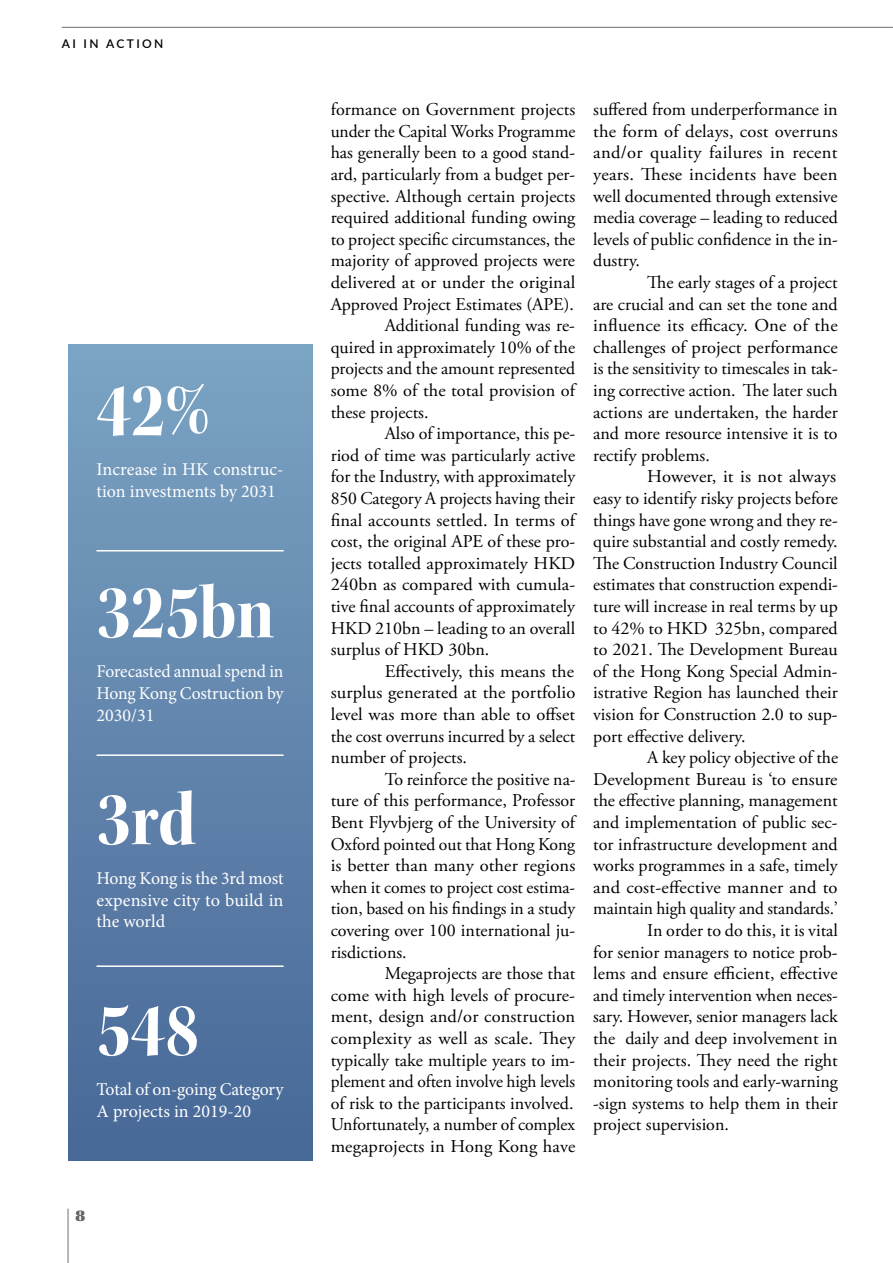
<style>
.page{position:relative;width:893px;height:1263px;background:#fff}
.page>*{position:absolute;margin:0;border:0;box-sizing:border-box;transform-origin:0 0}
.t1{font:79.5px "Kepler Std Bold Scn Disp";color:#fff}
.t2{font:18px/21.6px "Adobe Garamond Pro";color:#000;text-align:justify}
.t3{font:18px/21.6px "Minion Pro";letter-spacing:-.005em;color:#fff}
.t4{font:16.5px "Utopia Std Black Headline";color:#636466}
.t5{font:600 12px "Lato";letter-spacing:.2em;color:#000}
</style>
<div class="page">
<hr style="left:62px;top:27px;width:831px;height:1px;background:#6d6e71">
<hr style="left:68px;top:1208px;width:1px;height:55px;background:#6d6e71">
<div style="left:68px;top:344px;width:244px;height:817px;background:linear-gradient(to bottom,#7ba3c3,#476796)"></div>
<hr style="left:97px;top:550px;width:187px;height:1px;background:#fff">
<hr style="left:97px;top:754px;width:187px;height:2px;background:#fff">
<hr style="left:97px;top:965px;width:187px;height:2px;background:#fff">
<p class="t5" style="left:62px;top:35px;width:103px">AI IN ACTION</p>
<h1 class="t1" style="left:97px;top:366px;width:115px">42%</h1>
<p class="t3" style="left:97px;top:459px;width:189px">Increase in HK construc&shy;tion investments by 2031</p>
<h1 class="t1" style="left:97px;top:568px;width:179px">325bn</h1>
<p class="t3" style="left:97px;top:661px;width:189px;text-align:justify">Forecasted annual spend in Hong Kong Costruction by 2030/31</p>
<h1 class="t1" style="left:97px;top:775px;width:101px">3rd</h1>
<p class="t3" style="left:97px;top:868px;width:189px;text-align:justify">Hong Kong is the 3rd most expensive city to build in the world</p>
<h1 class="t1" style="left:97px;top:986px;width:104px">548</h1>
<p class="t3" style="left:97px;top:1079px;width:189px">Total of on-going Category<br>A projects in 2019-20</p>
<p class="t4" style="left:75px;top:1206px;width:11px">8</p>
<p class="t2" style="left:331px;top:99px;width:246px">formance on Government projects</p>
<p class="t2" style="left:331px;top:121px;width:246px">under the Capital Works Programme</p>
<p class="t2" style="left:331px;top:142px;width:246px">has generally been to a good stand-</p>
<p class="t2" style="left:331px;top:164px;width:246px">ard, particularly from a budget per-</p>
<p class="t2" style="left:331px;top:186px;width:246px">spective. Although certain projects</p>
<p class="t2" style="left:331px;top:207px;width:246px">required additional funding owing</p>
<p class="t2" style="left:331px;top:229px;width:246px">to project specific circumstances, the</p>
<p class="t2" style="left:331px;top:250px;width:246px">majority of approved projects were</p>
<p class="t2" style="left:331px;top:272px;width:246px">delivered at or under the original</p>
<p class="t2" style="left:331px;top:294px;width:245px">Approved Project Estimates (APE).</p>
<p class="t2" style="left:385px;top:315px;width:192px">Additional funding was re-</p>
<p class="t2" style="left:331px;top:337px;width:246px">quired in approximately 10% of the</p>
<p class="t2" style="left:331px;top:358px;width:246px">projects and the amount represented</p>
<p class="t2" style="left:331px;top:380px;width:246px">some 8% of the total provision of</p>
<p class="t2" style="left:331px;top:402px;width:99px">these projects.</p>
<p class="t2" style="left:385px;top:423px;width:192px">Also of importance, this pe-</p>
<p class="t2" style="left:331px;top:445px;width:246px">riod of time was particularly active</p>
<p class="t2" style="left:331px;top:466px;width:246px">for the Industry, with approximately</p>
<p class="t2" style="left:331px;top:488px;width:246px">850 Category A projects having their</p>
<p class="t2" style="left:331px;top:510px;width:246px">final accounts settled. In terms of</p>
<p class="t2" style="left:331px;top:531px;width:246px">cost, the original APE of these pro-</p>
<p class="t2" style="left:331px;top:553px;width:246px">jects totalled approximately HKD</p>
<p class="t2" style="left:331px;top:574px;width:246px">240bn as compared with cumula-</p>
<p class="t2" style="left:331px;top:596px;width:246px">tive final accounts of approximately</p>
<p class="t2" style="left:331px;top:618px;width:246px">HKD 210bn – leading to an overall</p>
<p class="t2" style="left:331px;top:639px;width:160px">surplus of HKD 30bn.</p>
<p class="t2" style="left:385px;top:661px;width:191px">Effectively, this means the</p>
<p class="t2" style="left:331px;top:682px;width:246px">surplus generated at the portfolio</p>
<p class="t2" style="left:331px;top:704px;width:246px">level was more than able to offset</p>
<p class="t2" style="left:331px;top:726px;width:246px">the cost overruns incurred by a select</p>
<p class="t2" style="left:331px;top:747px;width:138px">number of projects.</p>
<p class="t2" style="left:385px;top:769px;width:192px">To reinforce the positive na-</p>
<p class="t2" style="left:331px;top:790px;width:246px">ture of this performance, Professor</p>
<p class="t2" style="left:331px;top:812px;width:246px">Bent Flyvbjerg of the University of</p>
<p class="t2" style="left:331px;top:834px;width:246px">Oxford pointed out that Hong Kong</p>
<p class="t2" style="left:331px;top:855px;width:246px">is better than many other regions</p>
<p class="t2" style="left:331px;top:877px;width:246px">when it comes to project cost estima-</p>
<p class="t2" style="left:331px;top:898px;width:246px">tion, based on his findings in a study</p>
<p class="t2" style="left:331px;top:920px;width:246px">covering over 100 international ju-</p>
<p class="t2" style="left:331px;top:942px;width:78px">risdictions.</p>
<p class="t2" style="left:385px;top:963px;width:192px">Megaprojects are those that</p>
<p class="t2" style="left:331px;top:985px;width:246px">come with high levels of procure-</p>
<p class="t2" style="left:331px;top:1006px;width:246px">ment, design and/or construction</p>
<p class="t2" style="left:331px;top:1028px;width:246px">complexity as well as scale. They</p>
<p class="t2" style="left:331px;top:1050px;width:246px">typically take multiple years to im-</p>
<p class="t2" style="left:331px;top:1071px;width:246px">plement and often involve high levels</p>
<p class="t2" style="left:331px;top:1093px;width:244px">of risk to the participants involved.</p>
<p class="t2" style="left:331px;top:1114px;width:246px">Unfortunately, a number of complex</p>
<p class="t2" style="left:331px;top:1136px;width:246px">megaprojects in Hong Kong have</p>
<p class="t2" style="left:593px;top:99px;width:246px">suffered from underperformance in the form of delays, cost overruns and/or quality failures in recent years. These incidents have been well documented through extensive media coverage – leading to reduced levels of public confidence in the in&shy;dustry.</p>
<p class="t2" style="left:593px;top:272px;width:246px;text-indent:54px">The early stages of a project are crucial and can set the tone and influence its efficacy. One of the challenges of project performance is the sensitivity to timescales in tak&shy;ing corrective action. The later such actions are undertaken, the harder and more resource intensive it is to rectify problems.</p>
<p class="t2" style="left:593px;top:466px;width:246px;text-indent:54px">However, it is not always easy to identify risky projects before things have gone wrong and they re&shy;quire substantial and costly remedy.<br>The Construction Industry Council estimates that construction expendi&shy;ture will increase in real terms by up to 42% to HKD 325bn, compared to 2021. The Development Bureau of the Hong Kong Special Admin&shy;istrative Region has launched their vision for Construction 2.0 to sup&shy;port effective delivery.</p>
<p class="t2" style="left:647px;top:747px;width:192px">A key policy objective of the</p>
<p class="t2" style="left:593px;top:769px;width:246px">Development Bureau is ‘to ensure</p>
<p class="t2" style="left:593px;top:790px;width:246px">the effective planning, management</p>
<p class="t2" style="left:593px;top:812px;width:246px">and implementation of public sec-</p>
<p class="t2" style="left:593px;top:834px;width:246px">tor infrastructure development and</p>
<p class="t2" style="left:593px;top:855px;width:246px">works programmes in a safe, timely</p>
<p class="t2" style="left:593px;top:877px;width:246px">and cost-effective manner and to</p>
<p class="t2" style="left:593px;top:898px;width:246px">maintain high quality and standards.’</p>
<p class="t2" style="left:647px;top:920px;width:192px">In order to do this, it is vital</p>
<p class="t2" style="left:593px;top:942px;width:246px">for senior managers to notice prob-</p>
<p class="t2" style="left:593px;top:963px;width:246px">lems and ensure efficient, effective</p>
<p class="t2" style="left:593px;top:985px;width:246px">and timely intervention when neces-</p>
<p class="t2" style="left:593px;top:1006px;width:246px">sary. However, senior managers lack</p>
<p class="t2" style="left:593px;top:1028px;width:246px">the daily and deep involvement in</p>
<p class="t2" style="left:593px;top:1050px;width:246px">their projects. They need the right</p>
<p class="t2" style="left:593px;top:1071px;width:246px">monitoring tools and early-warning</p>
<p class="t2" style="left:593px;top:1093px;width:246px">-sign systems to help them in their</p>
<p class="t2" style="left:593px;top:1114px;width:137px">project supervision.</p>
</div>
